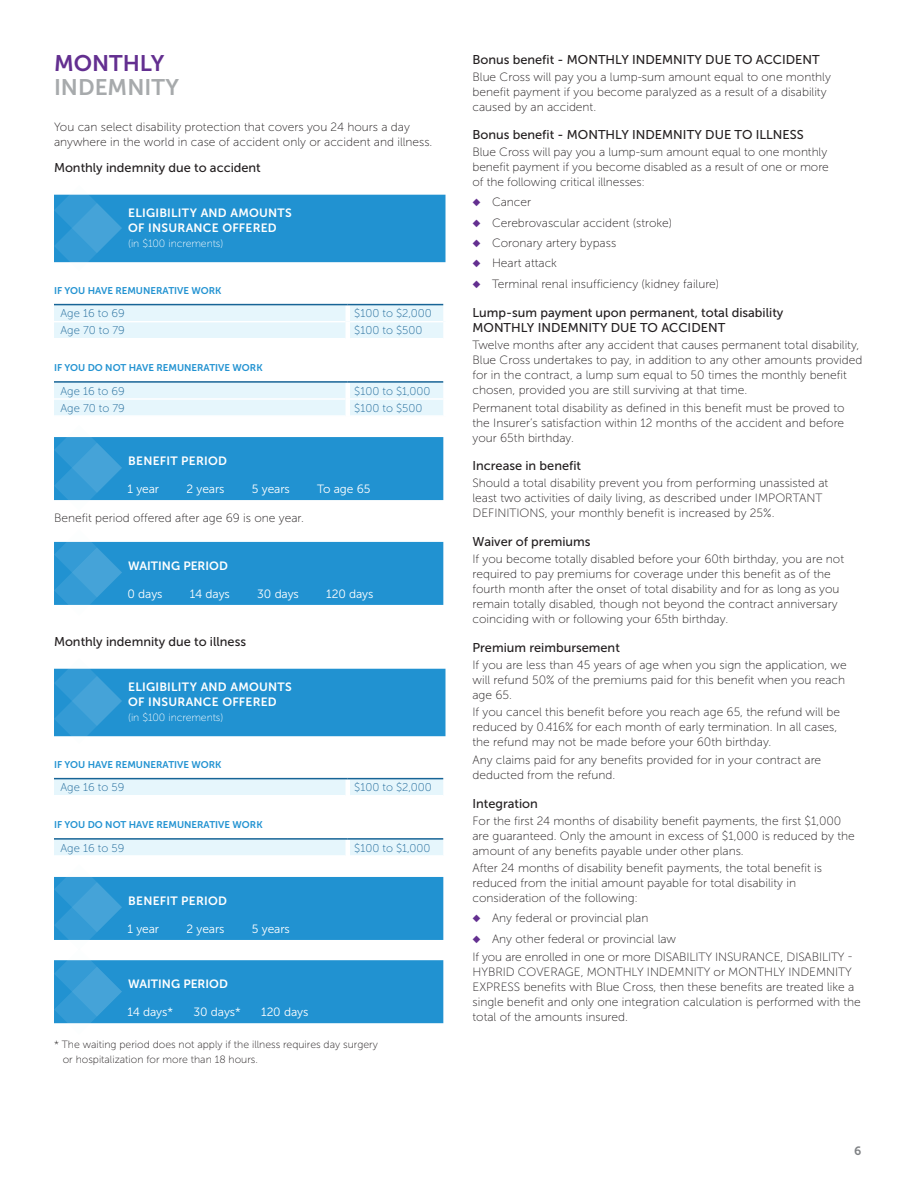
<style>
.page{position:relative;width:918px;height:1188px;background:#fff}
.page>*{position:absolute;margin:0;border:0;box-sizing:border-box;transform-origin:0 0}
.t1{font:22.5px "Museo Sans 700";color:#a7aaac}
.t2{font:22.5px "Museo Sans 700";color:#632f90}
.t3{font:12.75px/15px "Museo Sans 500";color:#231f20}
.t4{font:12px/15px "Museo Sans 100";color:#231f20}
.t5{font:12px/15px "Museo Sans 700";letter-spacing:.02em;color:#fff}
.t6{font:12px "Museo Sans 300";letter-spacing:-.01em;color:#fff}
.t7{font:12px "Museo Sans 700";color:#fff}
.t8{font:12px "Museo Sans 700";color:#808285}
.t9{font:11.25px "Museo Sans 100";color:#176496}
.t10{font:10.5px/15px "Museo Sans 100";color:#231f20}
.t11{font:10.5px "Museo Sans 100";letter-spacing:-.01em;color:#fff}
.t12{font:9.75px "Museo Sans 700";color:#2192d1}
.s1{color:#632f90}
</style>
<div class="page">
<div style="left:54px;top:305px;width:389px;height:33px;background:#e6f6fc"></div>
<hr style="left:346px;top:305px;width:4px;height:17px;background:#fff">
<hr style="left:346px;top:322px;width:4px;height:18px;background:#fff">
<hr style="left:54px;top:321px;width:292px;height:1px;background:#fff">
<hr style="left:350px;top:321px;width:93px;height:1px;background:#fff">
<hr style="left:54px;top:304px;width:294px;height:1px;background:#176496">
<hr style="left:348px;top:304px;width:95px;height:1px;background:#176496">
<div style="left:54px;top:383px;width:389px;height:32px;background:#e6f6fc"></div>
<hr style="left:346px;top:383px;width:4px;height:16px;background:#fff">
<hr style="left:346px;top:399px;width:4px;height:18px;background:#fff">
<hr style="left:54px;top:398px;width:292px;height:2px;background:#fff">
<hr style="left:350px;top:398px;width:93px;height:2px;background:#fff">
<hr style="left:54px;top:381px;width:294px;height:2px;background:#176496">
<hr style="left:348px;top:381px;width:95px;height:2px;background:#176496">
<div style="left:54px;top:779px;width:389px;height:16px;background:#e6f6fc"></div>
<hr style="left:346px;top:779px;width:4px;height:17px;background:#fff">
<hr style="left:54px;top:778px;width:294px;height:1px;background:#176496">
<hr style="left:348px;top:778px;width:95px;height:1px;background:#176496">
<div style="left:54px;top:840px;width:389px;height:15px;background:#e6f6fc"></div>
<hr style="left:346px;top:840px;width:4px;height:17px;background:#fff">
<hr style="left:54px;top:838px;width:294px;height:2px;background:#176496">
<hr style="left:348px;top:838px;width:95px;height:2px;background:#176496">
<svg style="left:54px;top:437px;width:389px;height:64px;background:#2795d2"></svg>
<svg style="left:54px;top:541px;width:389px;height:64px;background:#2795d2"></svg>
<svg style="left:54px;top:668px;width:392px;height:69px;background:#2895d2"></svg>
<svg style="left:54px;top:876px;width:389px;height:148px;background:#44a3d8"></svg>
<svg style="left:54px;top:194px;width:392px;height:69px;background:#2895d2"></svg>
<h1 class="t2" style="left:54px;top:51px;width:112px">MONTHLY</h1>
<h1 class="t1" style="left:54px;top:75px;width:127px">INDEMNITY</h1>
<p class="t4" style="left:54px;top:120px;width:380px">You can select disability protection that covers you 24 hours a day anywhere in the world in case of accident only or accident and illness.</p>
<p class="t3" style="left:54px;top:160px;width:208px">Monthly indemnity due to accident</p>
<p class="t5" style="left:128px;top:206px;width:165px">ELIGIBILITY AND AMOUNTS<br>OF INSURANCE OFFERED</p>
<p class="t11" style="left:128px;top:238px;width:97px">(in $100 increments)</p>
<p class="t12" style="left:54px;top:285px;width:169px">IF YOU HAVE REMUNERATIVE WORK</p>
<p class="t9" style="left:60px;top:308px;width:66px">Age 16 to 69</p>
<p class="t9" style="left:354px;top:308px;width:79px">$100 to $2,000</p>
<p class="t9" style="left:60px;top:325px;width:66px">Age 70 to 79</p>
<p class="t9" style="left:354px;top:325px;width:70px">$100 to $500</p>
<p class="t12" style="left:54px;top:362px;width:210px">IF YOU DO NOT HAVE REMUNERATIVE WORK</p>
<p class="t9" style="left:60px;top:385px;width:66px">Age 16 to 69</p>
<p class="t9" style="left:354px;top:385px;width:78px">$100 to $1,000</p>
<p class="t9" style="left:60px;top:402px;width:66px">Age 70 to 79</p>
<p class="t9" style="left:354px;top:402px;width:70px">$100 to $500</p>
<p class="t5" style="left:128px;top:454px;width:100px">BENEFIT PERIOD</p>
<p class="t6" style="left:128px;top:483px;width:33px">1 year</p>
<p class="t6" style="left:187px;top:483px;width:40px">2 years</p>
<p class="t6" style="left:252px;top:483px;width:39px">5 years</p>
<p class="t6" style="left:317px;top:483px;width:55px">To age 65</p>
<p class="t4" style="left:54px;top:510px;width:252px">Benefit period offered after age 69 is one year.</p>
<p class="t7" style="left:128px;top:559px;width:101px">WAITING PERIOD</p>
<p class="t6" style="left:128px;top:588px;width:37px">0 days</p>
<p class="t6" style="left:190px;top:588px;width:41px">14 days</p>
<p class="t6" style="left:257px;top:588px;width:43px">30 days</p>
<p class="t6" style="left:326px;top:588px;width:49px">120 days</p>
<p class="t3" style="left:54px;top:634px;width:194px">Monthly indemnity due to illness</p>
<p class="t5" style="left:128px;top:680px;width:165px">ELIGIBILITY AND AMOUNTS<br>OF INSURANCE OFFERED</p>
<p class="t11" style="left:128px;top:712px;width:97px">(in $100 increments)</p>
<p class="t12" style="left:54px;top:759px;width:169px">IF YOU HAVE REMUNERATIVE WORK</p>
<p class="t9" style="left:60px;top:782px;width:65px">Age 16 to 59</p>
<p class="t9" style="left:354px;top:782px;width:79px">$100 to $2,000</p>
<p class="t12" style="left:54px;top:819px;width:210px">IF YOU DO NOT HAVE REMUNERATIVE WORK</p>
<p class="t9" style="left:60px;top:842px;width:65px">Age 16 to 59</p>
<p class="t9" style="left:354px;top:842px;width:78px">$100 to $1,000</p>
<p class="t5" style="left:128px;top:893px;width:100px">BENEFIT PERIOD</p>
<p class="t6" style="left:128px;top:923px;width:33px">1 year</p>
<p class="t6" style="left:187px;top:923px;width:40px">2 years</p>
<p class="t6" style="left:252px;top:923px;width:39px">5 years</p>
<p class="t7" style="left:128px;top:978px;width:101px">WAITING PERIOD</p>
<p class="t6" style="left:128px;top:1006px;width:47px">14 days*</p>
<p class="t6" style="left:194px;top:1006px;width:49px">30 days*</p>
<p class="t6" style="left:261px;top:1006px;width:49px">120 days</p>
<p class="t10" style="left:63px;top:1037px;width:317px;text-indent:-9px">* The waiting period does not apply if the illness requires day surgery or hospitalization for more than 18 hours.</p>
<p class="t3" style="left:472px;top:52px;width:349px">Bonus benefit - MONTHLY INDEMNITY DUE TO ACCIDENT</p>
<p class="t4" style="left:472px;top:69px;width:360px">Blue Cross will pay you a lump-sum amount equal to one monthly benefit payment if you become paralyzed as a result of a disability caused by an accident.</p>
<p class="t3" style="left:472px;top:127px;width:333px">Bonus benefit - MONTHLY INDEMNITY DUE TO ILLNESS</p>
<p class="t4" style="left:472px;top:145px;width:358px">Blue Cross will pay you a lump-sum amount equal to one monthly benefit payment if you become disabled as a result of one or more of the following critical illnesses:</p>
<p class="t4" style="left:473px;top:195px;width:60px"><span class="s1">◆</span> Cancer</p>
<p class="t4" style="left:473px;top:215px;width:201px"><span class="s1">◆</span> Cerebrovascular accident (stroke)</p>
<p class="t4" style="left:473px;top:236px;width:145px"><span class="s1">◆</span> Coronary artery bypass</p>
<p class="t4" style="left:473px;top:256px;width:86px"><span class="s1">◆</span> Heart attack</p>
<p class="t4" style="left:473px;top:276px;width:248px"><span class="s1">◆</span> Terminal renal insufficiency (kidney failure)</p>
<p class="t3" style="left:472px;top:305px;width:312px">Lump-sum payment upon permanent, total disability<br>MONTHLY INDEMNITY DUE TO ACCIDENT</p>
<p class="t4" style="left:472px;top:338px;width:391px">Twelve months after any accident that causes permanent total disability, Blue Cross undertakes to pay, in addition to any other amounts provided for in the contract, a lump sum equal to 50 times the monthly benefit chosen, provided you are still surviving at that time.</p>
<p class="t4" style="left:472px;top:400px;width:374px;text-align:justify">Permanent total disability as defined in this benefit must be proved to the Insurer’s satisfaction within 12 months of the accident and before your 65th birthday.</p>
<p class="t3" style="left:472px;top:458px;width:110px">Increase in benefit</p>
<p class="t4" style="left:472px;top:476px;width:357px">Should a total disability prevent you from performing unassisted at least two activities of daily living, as described under IMPORTANT<br>DEFINITIONS, your monthly benefit is increased by 25%.</p>
<p class="t3" style="left:472px;top:534px;width:120px">Waiver of premiums</p>
<p class="t4" style="left:472px;top:552px;width:373px">If you become totally disabled before your 60th birthday, you are not required to pay premiums for coverage under this benefit as of the fourth month after the onset of total disability and for as long as you remain totally disabled, though not beyond the contract anniversary coinciding with or following your 65th birthday.</p>
<p class="t3" style="left:472px;top:640px;width:149px">Premium reimbursement</p>
<p class="t4" style="left:472px;top:657px;width:376px">If you are less than 45 years of age when you sign the application, we will refund 50% of the premiums paid for this benefit when you reach age 65.</p>
<p class="t4" style="left:472px;top:705px;width:369px">If you cancel this benefit before you reach age 65, the refund will be reduced by 0.416% for each month of early termination. In all cases, the refund may not be made before your 60th birthday.</p>
<p class="t4" style="left:472px;top:753px;width:350px">Any claims paid for any benefits provided for in your contract are deducted from the refund.</p>
<p class="t3" style="left:472px;top:796px;width:67px">Integration</p>
<p class="t4" style="left:472px;top:813px;width:384px">For the first 24 months of disability benefit payments, the first $1,000 are guaranteed. Only the amount in excess of $1,000 is reduced by the amount of any benefits payable under other plans.</p>
<p class="t4" style="left:472px;top:861px;width:351px">After 24 months of disability benefit payments, the total benefit is reduced from the initial amount payable for total disability in consideration of the following:</p>
<p class="t4" style="left:473px;top:911px;width:177px"><span class="s1">◆</span> Any federal or provincial plan</p>
<p class="t4" style="left:472px;top:930px;width:381px;line-height:18.3px"><span class="s1">◆</span> Any other federal or provincial law<br>If you are enrolled in one or more DISABILITY INSURANCE, DISABILITY -</p>
<p class="t4" style="left:472px;top:964px;width:390px">HYBRID COVERAGE, MONTHLY INDEMNITY or MONTHLY INDEMNITY EXPRESS benefits with Blue Cross, then these benefits are treated like a single benefit and only one integration calculation is performed with the total of the amounts insured.</p>
<p class="t8" style="left:854px;top:1144px;width:9px">6</p>
</div>
